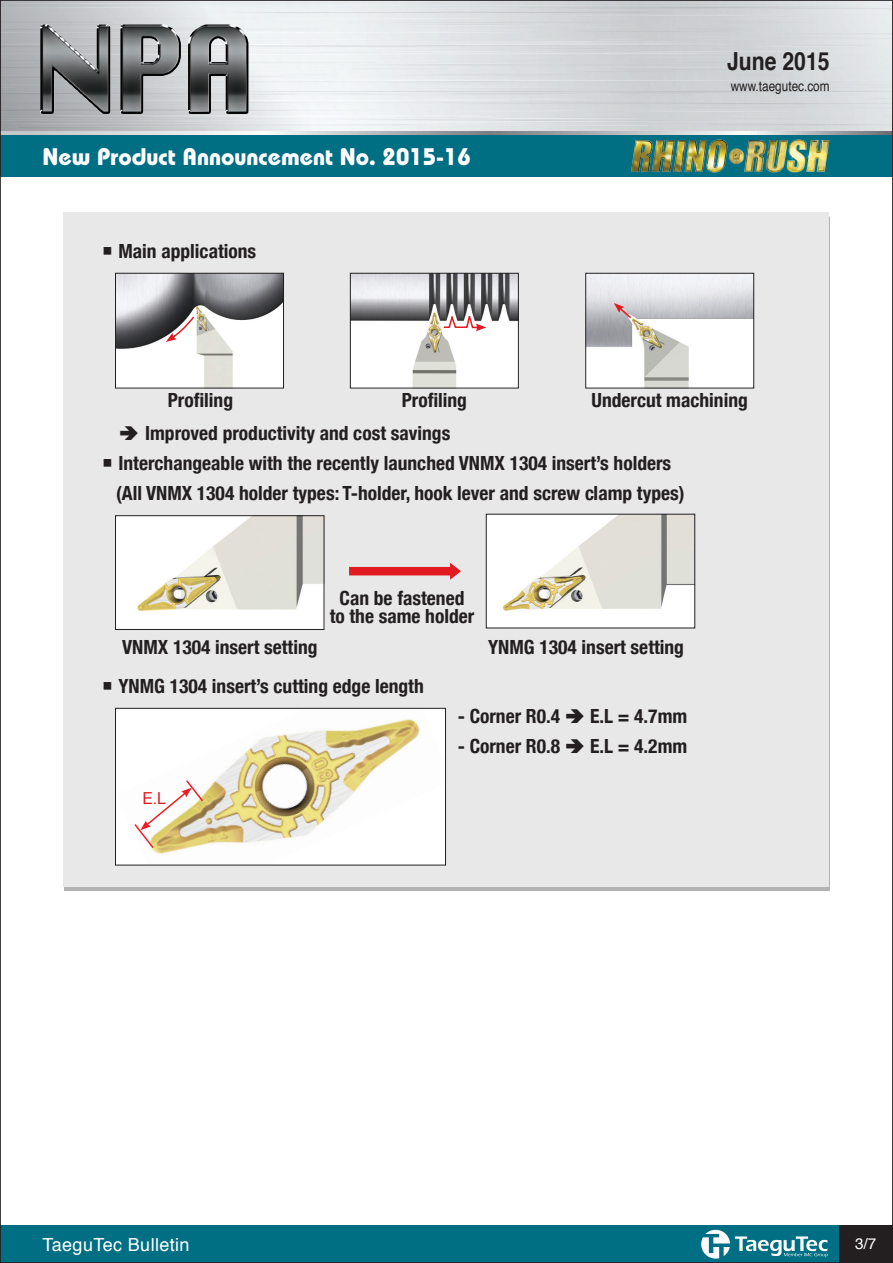
<style>
.page{position:relative;width:893px;height:1263px;background:#fff}
.page>*{position:absolute;margin:0;border:0;box-sizing:border-box;transform-origin:0 0}
.t1{font:700 24.9px "Helvetica";color:#231f20;scale:.85 1}
.t2{font:700 24px "Bauhaus";color:#fff}
.t3{font:700 condensed 19.5px "Helvetica Neue";color:#231f20}
.t4{font:18px "Helvetica";letter-spacing:.02em;color:#fff}
.t5{font:16.5px "Helvetica";color:#e21a21;scale:.95 1}
.t6{font:15.3px "Helvetica";color:#fff}
.t7{font:13.8px "Helvetica";color:#231f20;scale:.85 1}
</style>
<div class="page">
<div style="left:832px;top:1225px;width:61px;height:38px;background:#231f20"></div>
<div style="left:0;top:1225px;width:839px;height:38px;background:#006e83"></div>
<svg style="left:2px;top:132px;width:889px;height:3px"></svg>
<div style="left:0;top:135px;width:893px;height:42px;background:#006e83"></div>
<img style="left:22px;top:13px;width:267px;height:112px">
<svg style="left:701px;top:1230px;width:127px;height:28px"></svg>
<img style="left:631px;top:139px;width:199px;height:34px">
<div style="left:64px;top:213px;width:765px;height:674px;background:#e8e8e9"></div>
<img style="left:117px;top:710px;width:327px;height:153px">
<div style="left:115px;top:708px;width:331px;height:157px;border:1px solid #231f20"></div>
<svg style="left:133px;top:778px;width:72px;height:72px"></svg>
<img style="left:352px;top:275px;width:165px;height:111px">
<div style="left:350px;top:273px;width:169px;height:115px;border:1px solid #231f20"></div>
<img style="left:587px;top:275px;width:165px;height:111px">
<div style="left:585px;top:273px;width:169px;height:115px;border:1px solid #231f20"></div>
<img style="left:117px;top:275px;width:165px;height:111px">
<div style="left:115px;top:273px;width:169px;height:115px;border:1px solid #231f20"></div>
<div style="left:116px;top:516px;width:208px;height:113px;background:#fff"></div>
<img style="left:137px;top:517px;width:185px;height:94px">
<div style="left:115px;top:515px;width:209px;height:115px;border:1px solid #231f20"></div>
<img style="left:488px;top:516px;width:205px;height:110px">
<div style="left:486px;top:514px;width:209px;height:114px;border:1px solid #231f20"></div>
<svg style="left:349px;top:563px;width:112px;height:17px"></svg>
<svg style="left:166px;top:315px;width:29px;height:27px"></svg>
<svg style="left:442px;top:310px;width:44px;height:21px"></svg>
<svg style="left:614px;top:303px;width:19px;height:17px"></svg>
<p class="t2" style="left:43px;top:142px;width:430px">New Product Announcement No. 2015-16</p>
<p class="t3" style="left:102px;top:239px;width:156px">○ Main applications</p>
<p class="t1" style="left:727px;top:41px;width:122px">June 2015</p>
<p class="t7" style="left:731px;top:75px;width:118px">www.taegutec.com</p>
<p class="t3" style="left:168px;top:388px;width:67px">Profiling</p>
<p class="t3" style="left:402px;top:388px;width:67px">Profiling</p>
<p class="t3" style="left:592px;top:388px;width:158px">Undercut machining</p>
<p class="t3" style="left:145px;top:421px;width:307px">Improved productivity and cost savings</p>
<p class="t3" style="left:102px;top:452px;width:571px">○ Interchangeable with the recently launched VNMX 1304 insert’s holders</p>
<p class="t3" style="left:116px;top:482px;width:570px">(All VNMX 1304 holder types: T-holder, hook lever and screw clamp types)</p>
<p class="t3" style="left:340px;top:587px;width:126px">Can be fastened</p>
<p class="t3" style="left:330px;top:605px;width:146px">to the same holder</p>
<p class="t3" style="left:122px;top:635px;width:197px">VNMX 1304 insert setting</p>
<p class="t3" style="left:488px;top:635px;width:197px">YNMG 1304 insert setting</p>
<p class="t3" style="left:102px;top:674px;width:323px">○ YNMG 1304 insert’s cutting edge length</p>
<p class="t5" style="left:142px;top:785px;width:26px">E.L</p>
<p class="t3" style="left:458px;top:704px;width:104px">- Corner R0.4</p>
<p class="t3" style="left:590px;top:704px;width:99px">E.L = 4.7mm</p>
<p class="t3" style="left:458px;top:734px;width:104px">- Corner R0.8</p>
<p class="t3" style="left:590px;top:734px;width:99px">E.L = 4.2mm</p>
<p class="t4" style="left:43px;top:1231px;width:149px">TaeguTec Bulletin</p>
<p class="t6" style="left:855px;top:1232px;width:23px">3/7</p>
</div>
